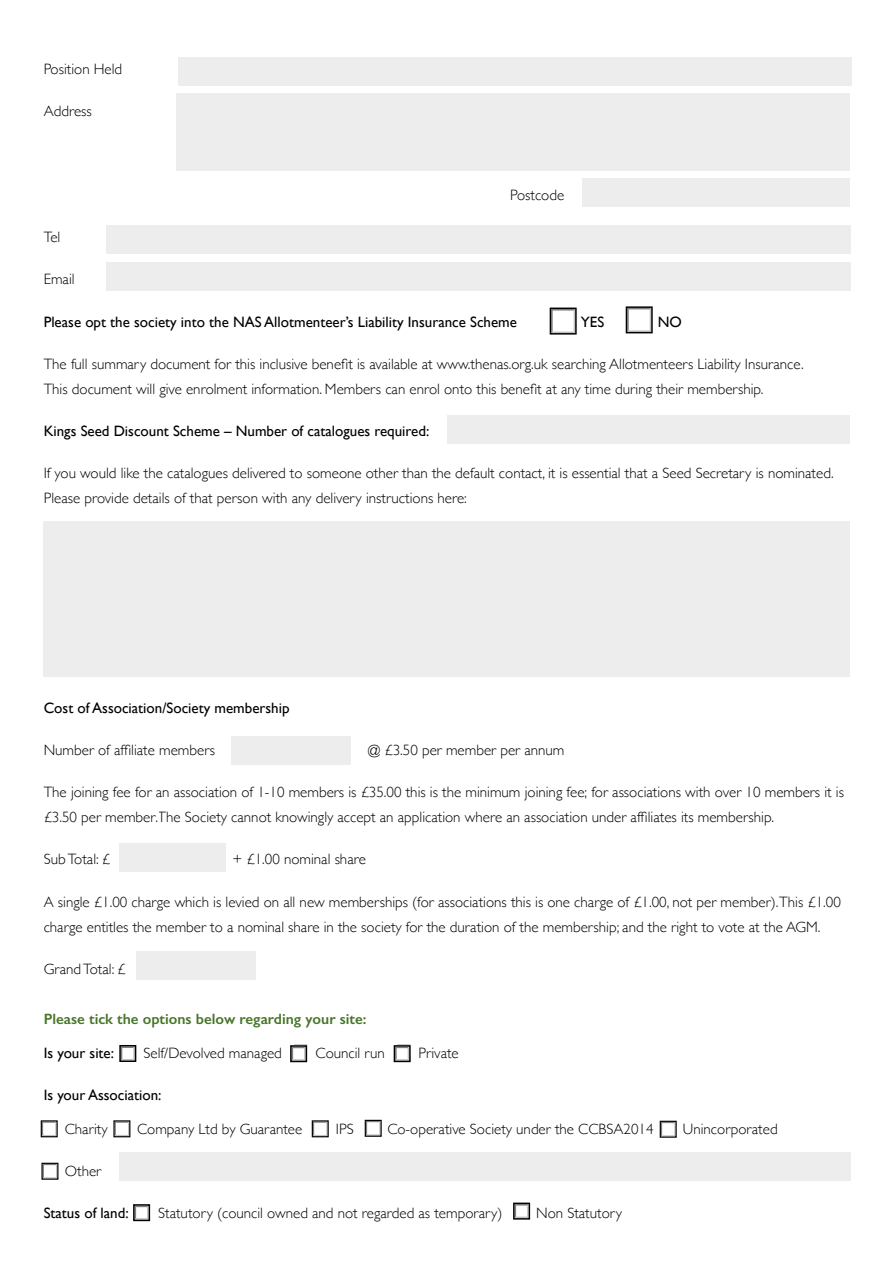
<style>
.page{position:relative;width:893px;height:1263px;background:#fff}
.page>*{position:absolute;margin:0;border:0;box-sizing:border-box;transform-origin:0 0}
.t1{font:300 15px/25px "Gill Sans";color:#000}
.t2{font:15px "Gill Sans";color:#000}
.t3{font:600 15px "Gill Sans";color:#47752a}
</style>
<div class="page">
<div style="left:136px;top:951px;width:119px;height:29px;background:#ededed"></div>
<div style="left:177px;top:94px;width:673px;height:77px;background:#ededed"></div>
<div style="left:583px;top:178px;width:267px;height:29px;background:#ededed"></div>
<div style="left:448px;top:415px;width:402px;height:28px;background:#ededed"></div>
<div style="left:106px;top:225px;width:744px;height:29px;background:#ededed"></div>
<div style="left:44px;top:521px;width:806px;height:156px;background:#ededed"></div>
<div style="left:106px;top:262px;width:744px;height:29px;background:#ededed"></div>
<div style="left:119px;top:1152px;width:731px;height:28px;background:#ededed"></div>
<div style="left:178px;top:57px;width:674px;height:29px;background:#ededed"></div>
<div style="left:119px;top:843px;width:106px;height:29px;background:#ededed"></div>
<div style="left:231px;top:736px;width:119px;height:29px;background:#ededed"></div>
<svg style="left:553px;top:311px;width:21px;height:21px"></svg>
<div style="left:550px;top:308px;width:27px;height:27px;border:2px solid #000"></div>
<svg style="left:629px;top:309px;width:21px;height:21px"></svg>
<div style="left:626px;top:306px;width:27px;height:27px;border:2px solid #000"></div>
<div style="left:119px;top:1045px;width:17px;height:17px;border:2px solid #000"></div>
<svg style="left:292px;top:1047px;width:13px;height:13px"></svg>
<div style="left:290px;top:1045px;width:17px;height:17px;border:1px solid #000"></div>
<svg style="left:396px;top:1047px;width:13px;height:13px"></svg>
<div style="left:394px;top:1045px;width:17px;height:17px;border:1px solid #000"></div>
<svg style="left:43px;top:1122px;width:13px;height:13px"></svg>
<div style="left:41px;top:1120px;width:17px;height:17px;border:1px solid #000"></div>
<svg style="left:115px;top:1122px;width:13px;height:13px"></svg>
<div style="left:113px;top:1120px;width:17px;height:17px;border:1px solid #000"></div>
<svg style="left:314px;top:1122px;width:13px;height:13px"></svg>
<div style="left:312px;top:1120px;width:17px;height:17px;border:1px solid #000"></div>
<svg style="left:367px;top:1122px;width:13px;height:13px"></svg>
<div style="left:365px;top:1120px;width:17px;height:17px;border:1px solid #000"></div>
<svg style="left:662px;top:1123px;width:13px;height:13px"></svg>
<div style="left:660px;top:1121px;width:17px;height:17px;border:1px solid #000"></div>
<svg style="left:43px;top:1165px;width:13px;height:13px"></svg>
<svg style="left:135px;top:1206px;width:13px;height:13px"></svg>
<div style="left:133px;top:1204px;width:17px;height:17px;border:1px solid #000"></div>
<svg style="left:516px;top:1205px;width:11px;height:11px"></svg>
<div style="left:513px;top:1202px;width:17px;height:17px;border:2px solid #000"></div>
<p class="t1" style="left:44px;top:58px;width:80px">Position Held</p>
<p class="t1" style="left:44px;top:100px;width:50px">Address</p>
<p class="t1" style="left:510px;top:184px;width:56px">Postcode</p>
<p class="t1" style="left:44px;top:226px;width:18px">Tel</p>
<p class="t1" style="left:44px;top:268px;width:32px">Email</p>
<p class="t2" style="left:44px;top:316px;width:475px">Please opt the society into the NAS Allotmenteer’s Liability Insurance Scheme</p>
<p class="t2" style="left:581px;top:316px;width:25px">YES</p>
<p class="t2" style="left:658px;top:316px;width:26px">NO</p>
<p class="t1" style="left:44px;top:350px;width:761px">The full summary document for this inclusive benefit is available at www.thenas.org.uk searching Allotmenteers Liability Insurance.<br>This document will give enrolment information. Members can enrol onto this benefit at any time during their membership.</p>
<p class="t2" style="left:44px;top:425px;width:387px">Kings Seed Discount Scheme – Number of catalogues required:</p>
<p class="t1" style="left:44px;top:462px;width:791px">If you would like the catalogues delivered to someone other than the default contact, it is essential that a Seed Secretary is nominated.<br>Please provide details of that person with any delivery instructions here:</p>
<p class="t2" style="left:44px;top:703px;width:247px">Cost of Association/Society membership</p>
<p class="t1" style="left:44px;top:737px;width:173px">Number of affiliate members</p>
<p class="t1" style="left:368px;top:736px;width:198px">@ £3.50 per member per annum</p>
<p class="t1" style="left:44px;top:779px;width:802px">The joining fee for an association of 1-10 members is £35.00 this is the minimum joining fee; for associations with over 10 members it is</p>
<p class="t1" style="left:44px;top:804px;width:732px">£3.50 per member.The Society cannot knowingly accept an application where an association under affiliates its membership.</p>
<p class="t1" style="left:44px;top:846px;width:68px">Sub Total: £</p>
<p class="t1" style="left:232px;top:846px;width:135px">+ £1.00 nominal share</p>
<p class="t1" style="left:44px;top:888px;width:799px">A single £1.00 charge which is levied on all new memberships (for associations this is one charge of £1.00, not per member).This £1.00 charge entitles the member to a nominal share in the society for the duration of the membership; and the right to vote at the AGM.</p>
<p class="t1" style="left:44px;top:955px;width:83px">Grand Total: £</p>
<p class="t3" style="left:44px;top:1014px;width:324px">Please tick the options below regarding your site:</p>
<p class="t2" style="left:44px;top:1047px;width:72px">Is your site:</p>
<p class="t1" style="left:143px;top:1042px;width:140px">Self/Devolved managed</p>
<p class="t1" style="left:315px;top:1042px;width:71px">Council run</p>
<p class="t1" style="left:418px;top:1042px;width:42px">Private</p>
<p class="t2" style="left:44px;top:1089px;width:119px">Is your Association:</p>
<p class="t1" style="left:65px;top:1117px;width:44px">Charity</p>
<p class="t1" style="left:137px;top:1117px;width:167px">Company Ltd by Guarantee</p>
<p class="t1" style="left:336px;top:1117px;width:19px">IPS</p>
<p class="t1" style="left:387px;top:1117px;width:268px">Co-operative Society under the CCBSA2014</p>
<p class="t1" style="left:683px;top:1117px;width:96px">Unincorporated</p>
<p class="t1" style="left:65px;top:1159px;width:38px">Other</p>
<p class="t2" style="left:44px;top:1207px;width:87px">Status of land:</p>
<p class="t1" style="left:158px;top:1199px;width:346px">Statutory (council owned and not regarded as temporary)</p>
<p class="t1" style="left:536px;top:1201px;width:88px">Non Statutory</p>
</div>
